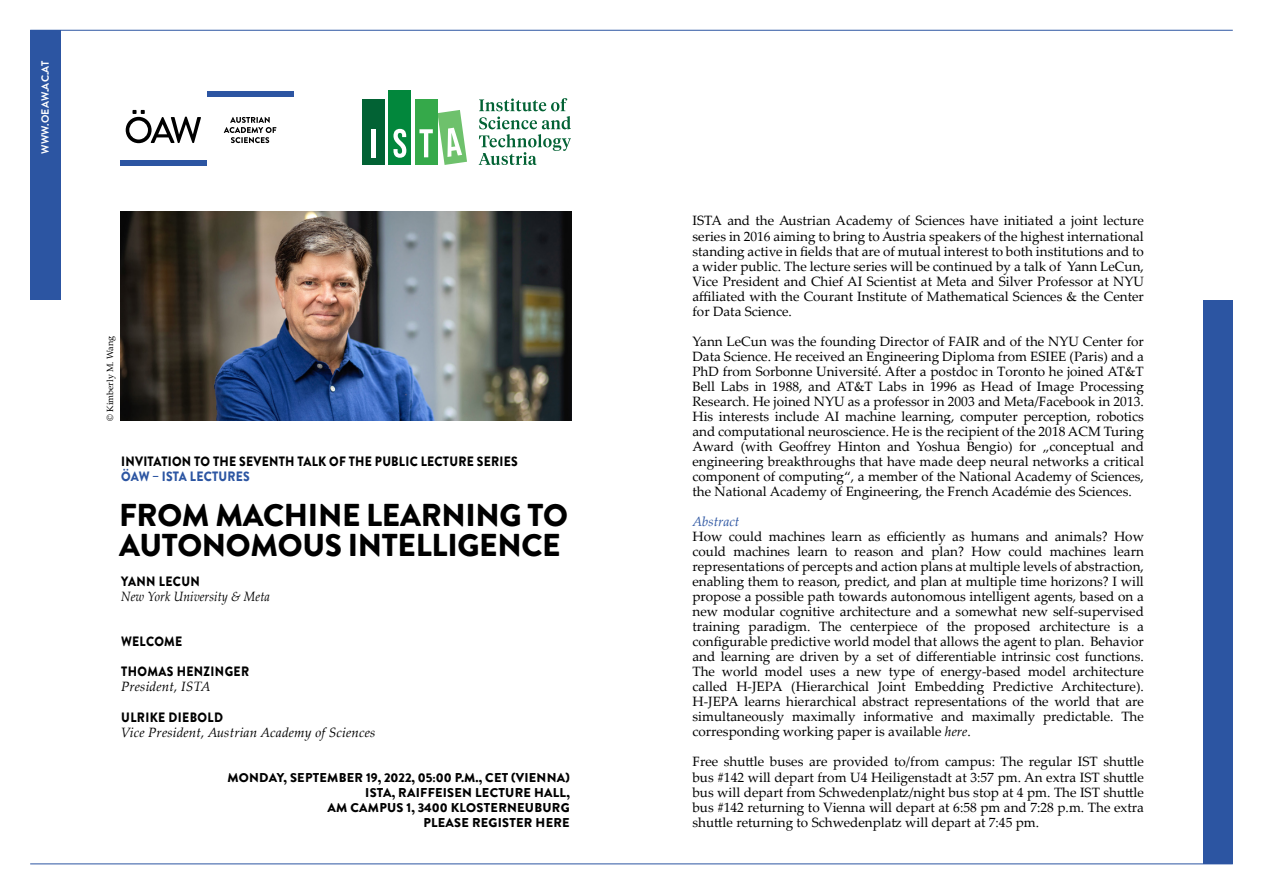
<style>
.page{position:relative;width:1263px;height:893px;background:#fff}
.page>*{position:absolute;margin:0;border:0;box-sizing:border-box;transform-origin:0 0}
.t1{font:900 31.5px/30px "Brandon Grotesque";letter-spacing:-.01em;color:#000}
.t2{font:13.5px/15px "Palatino Linotype";color:#000;text-align:justify}
.t3{font:900 13.5px "Brandon Grotesque";letter-spacing:.02em;color:#000;scale:.9 1}
.t4{font:italic 13.5px "Palatino Linotype";letter-spacing:.01em;color:#000}
.t5{font:italic 13.5px "Palatino Linotype";letter-spacing:.01em;color:#000;scale:.9 1}
.t6{font:900 13.5px "Brandon Grotesque";letter-spacing:.02em;color:#2c55a2;scale:.9 1}
.t7{font:italic 13.5px "Palatino Linotype";color:#2c55a2}
.t8{font:900 12.75px/15px "Brandon Grotesque";letter-spacing:.02em;color:#000;text-align:right}
.t9{font:700 10.5px "Brandon Grotesque";letter-spacing:.02em;color:#fff}
.t10{font:9px "Palatino Linotype";color:#000}
.s1{font-style:italic}
</style>
<div class="page">
<div style="left:30px;top:30px;width:30px;height:270px;background:#2c55a2"></div>
<hr style="left:30px;top:30px;width:1203px;height:1px;background:#2c55a2">
<div style="left:1203px;top:300px;width:30px;height:564px;background:#2c55a2"></div>
<hr style="left:30px;top:864px;width:1203px;height:1px;background:#2c55a2">
<img style="left:120px;top:211px;width:451px;height:210px">
<div style="left:120px;top:160px;width:87px;height:6px;background:#2c55a2"></div>
<div style="left:207px;top:91px;width:86px;height:6px;background:#2c55a2"></div>
<svg style="left:126px;top:110px;width:75px;height:33px"></svg>
<svg style="left:224px;top:117px;width:52px;height:26px"></svg>
<div style="left:362px;top:99px;width:23px;height:66px;background:#026234"></div>
<hr style="left:372px;top:129px;width:4px;height:28px;background:#fff">
<div style="left:389px;top:90px;width:22px;height:75px;background:#02873c"></div>
<svg style="left:393px;top:129px;width:13px;height:29px"></svg>
<div style="left:415px;top:99px;width:22px;height:66px;background:#35a94a"></div>
<svg style="left:419px;top:110px;width:48px;height:55px"></svg>
<svg style="left:479px;top:98px;width:92px;height:67px"></svg>
<p class="t9" style="left:38px;top:154px;width:95px;rotate:-90deg">WWW.OEAW.AC.AT</p>
<p class="t10" style="left:104px;top:421px;width:86px;rotate:-90deg">© Kimberly M. Wang</p>
<p class="t3" style="left:121px;top:452px;width:442px">INVITATION TO THE SEVENTH TALK OF THE PUBLIC LECTURE SERIES</p>
<p class="t6" style="left:121px;top:467px;width:145px">ÖAW – ISTA LECTURES</p>
<h1 class="t1" style="left:119px;top:501px;width:450px">FROM MACHINE LEARNING TO<br>AUTONOMOUS INTELLIGENCE</h1>
<p class="t3" style="left:121px;top:572px;width:89px">YANN LECUN</p>
<p class="t5" style="left:121px;top:587px;width:167px">New York University &amp; Meta</p>
<p class="t3" style="left:121px;top:632px;width:69px">WELCOME</p>
<p class="t3" style="left:121px;top:662px;width:144px">THOMAS HENZINGER</p>
<p class="t4" style="left:121px;top:677px;width:91px">President, ISTA</p>
<p class="t3" style="left:121px;top:707px;width:114px">ULRIKE DIEBOLD</p>
<p class="t4" style="left:121px;top:722px;width:256px">Vice President, Austrian Academy of Sciences</p>
<p class="t8" style="left:227px;top:770px;width:344px">MONDAY, SEPTEMBER 19, 2022, 05:00 P.M., CET (VIENNA)<br>ISTA, RAIFFEISEN LECTURE HALL,<br>AM CAMPUS 1, 3400 KLOSTERNEUBURG<br>PLEASE REGISTER HERE</p>
<p class="t2" style="left:692px;top:213px;width:453px">ISTA and the Austrian Academy of Sciences have initiated a joint lecture series in 2016 aiming to bring to Austria speakers of the highest international standing active in fields that are of mutual interest to both institutions and to a wider public. The lecture series will be continued by a talk of Yann LeCun, Vice President and Chief AI Scientist at Meta and Silver Professor at NYU affiliated with the Courant Institute of Mathematical Sciences &amp; the Center for Data Science.</p>
<p class="t2" style="left:692px;top:333px;width:453px">Yann LeCun was the founding Director of FAIR and of the NYU Center for Data Science. He received an Engineering Diploma from ESIEE (Paris) and a PhD from Sorbonne Université. After a postdoc in Toronto he joined AT&amp;T Bell Labs in 1988, and AT&amp;T Labs in 1996 as Head of Image Processing Research. He joined NYU as a professor in 2003 and Meta/Facebook in 2013.<br>His interests include AI machine learning, computer perception, robotics and computational neuroscience. He is the recipient of the 2018 ACM Turing Award (with Geoffrey Hinton and Yoshua Bengio) for „conceptual and engineering breakthroughs that have made deep neural networks a critical component of computing“, a member of the National Academy of Sciences, the National Academy of Engineering, the French Académie des Sciences.</p>
<p class="t7" style="left:692px;top:512px;width:48px">Abstract</p>
<p class="t2" style="left:692px;top:528px;width:453px">How could machines learn as efficiently as humans and animals? How could machines learn to reason and plan? How could machines learn representations of percepts and action plans at multiple levels of abstraction, enabling them to reason, predict, and plan at multiple time horizons? I will propose a possible path towards autonomous intelligent agents, based on a new modular cognitive architecture and a somewhat new self-supervised training paradigm. The centerpiece of the proposed architecture is a configurable predictive world model that allows the agent to plan. Behavior and learning are driven by a set of differentiable intrinsic cost functions.<br>The world model uses a new type of energy-based model architecture called H-JEPA (Hierarchical Joint Embedding Predictive Architecture).<br>H-JEPA learns hierarchical abstract representations of the world that are simultaneously maximally informative and maximally predictable. The corresponding working paper is available <span class="s1">here</span>.</p>
<p class="t2" style="left:692px;top:754px;width:453px">Free shuttle buses are provided to/from campus: The regular IST shuttle bus #142 will depart from U4 Heiligenstadt at 3:57 pm. An extra IST shuttle bus will depart from Schwedenplatz/night bus stop at 4 pm. The IST shuttle bus #142 returning to Vienna will depart at 6:58 pm and 7:28 p.m. The extra shuttle returning to Schwedenplatz will depart at 7:45 pm.</p>
</div>
